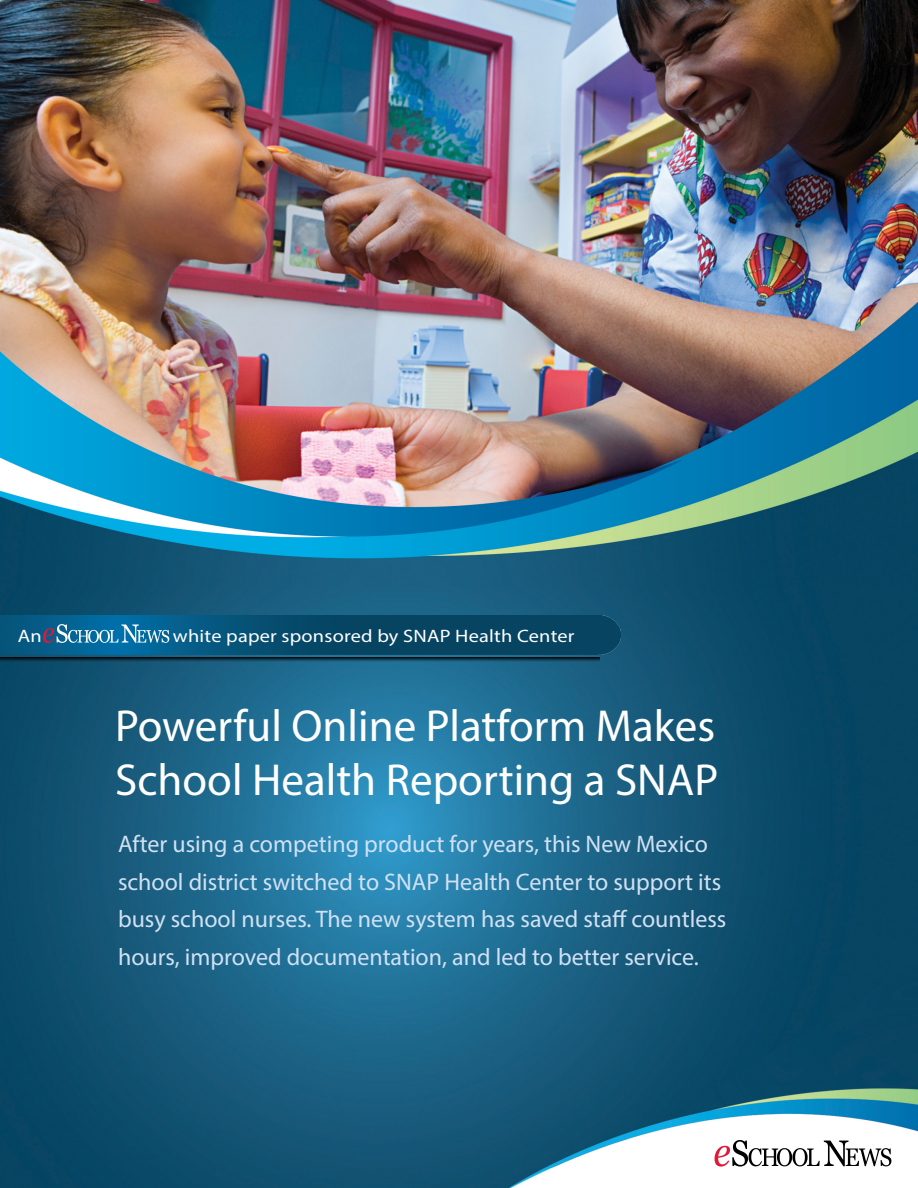
<style>
.page{position:relative;width:918px;height:1188px;background:#fff}
.page>*{position:absolute;margin:0;border:0;box-sizing:border-box;transform-origin:0 0}
.t1{font:45px/54px "Myriad Pro";color:#fff}
.t2{font:24px/37.5px "Myriad Pro";color:#d1e1f3}
.t3{font:18px "Myriad Pro";letter-spacing:.01em;color:#fff;scale:1.13 1}
</style>
<div class="page">
<img style="left:0;top:0;width:918px;height:1188px">
<svg style="left:715px;top:1140px;width:176px;height:27px"></svg>
<img style="left:0;top:616px;width:620px;height:45px">
<svg style="left:43px;top:624px;width:126px;height:19px;background:#4288af"></svg>
<p class="t3" style="left:18px;top:625px;width:23px">An</p>
<p class="t3" style="left:173px;top:625px;width:357px">white paper sponsored by SNAP Health Center</p>
<h1 class="t1" style="left:115px;top:698px;width:605px">Powerful Online Platform Makes<br>School Health Reporting a SNAP</h1>
<p class="t2" style="left:118px;top:825px;width:610px">After using a competing product for years, this New Mexico school district switched to SNAP Health Center to support its busy school nurses. The new system has saved staff countless hours, improved documentation, and led to better service.</p>
</div>
